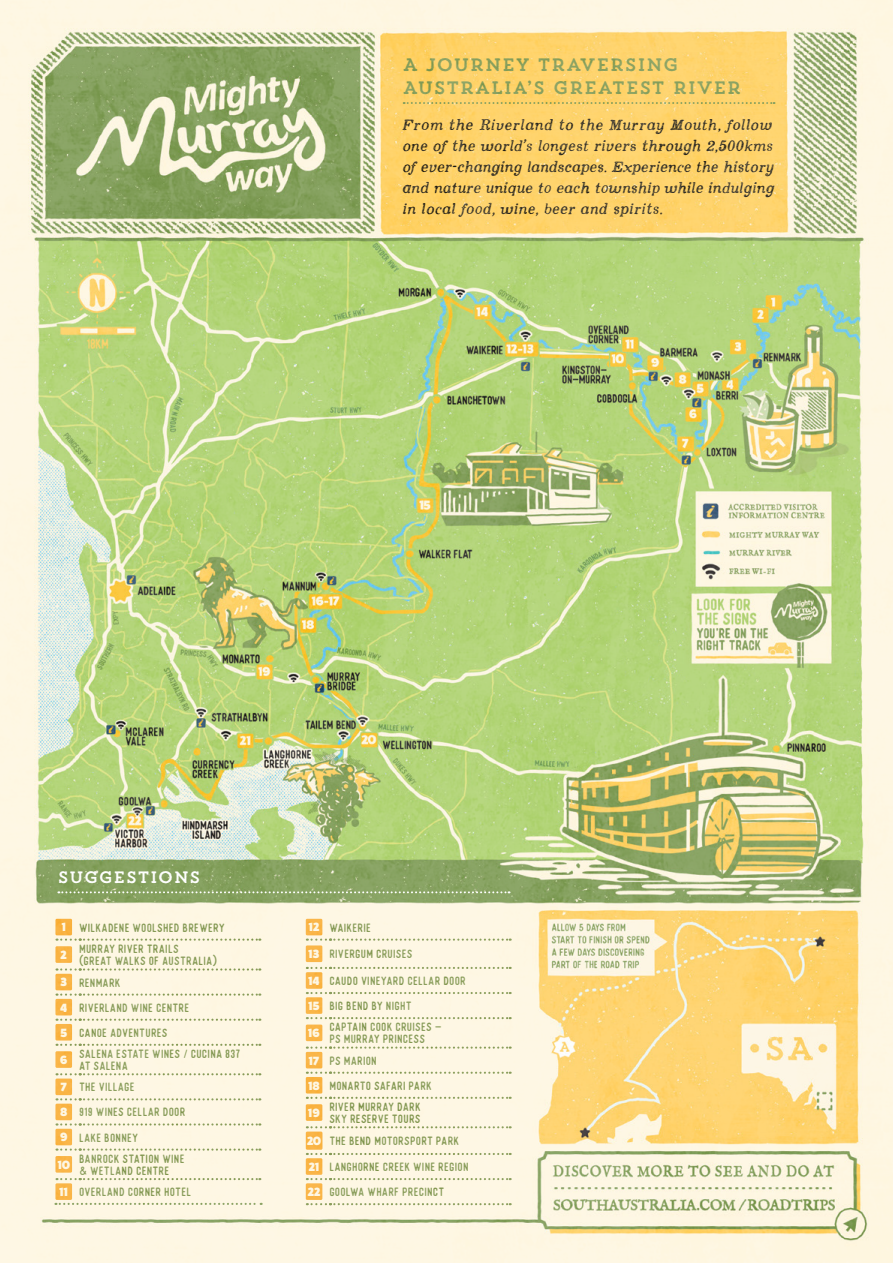
<style>
.page{position:relative;width:893px;height:1263px;background:#fff}
.page>*{position:absolute;margin:0;border:0;box-sizing:border-box;transform-origin:0 0}
.t1{font:18px/22.6px "Trend HM Slab One";letter-spacing:-.01em;color:#769247}
.t2{font:16.5px "Trend HM Slab One";letter-spacing:-.005em;color:#fff}
.t3{font:italic 300 15px/21px "Appareo";letter-spacing:.025em;color:#000}
.t4{font:12px/25px "Voster Typeface";letter-spacing:.02em;color:#769247}
.t5{font:800 12px "Fat Frank";color:#fff}
.s1{font-family:"Fat Frank";font-weight:800;color:#fff}
</style>
<div class="page">
<img style="left:0;top:0;width:893px;height:1263px">
<h1 class="t1" style="left:403px;top:53px;width:340px">A JOURNEY TRAVERSING<br>AUSTRALIA’S GREATEST RIVER</h1>
<p class="t3" style="left:403px;top:115px;width:373px">From the Riverland to the Murray Mouth, follow one of the world’s longest rivers through 2,500kms of ever-changing landscapes. Experience the history and nature unique to each township while indulging in local food, wine, beer and spirits.</p>
<h2 class="t2" style="left:57px;top:866px;width:145px">SUGGESTIONS</h2>
<p class="t4" style="left:62px;top:915px;width:165px"><span class="s1">1</span> WILKADENE WOOLSHED BREWERY</p>
<p class="t5" style="left:61px;top:948px;width:8px">2</p>
<p class="t4" style="left:80px;top:943px;width:140px;line-height:12px">MURRAY RIVER TRAILS<br>(GREAT WALKS OF AUSTRALIA)</p>
<p class="t4" style="left:60px;top:970px;width:131px"><span class="s1">3</span> RENMARK<br><span class="s1">4</span> RIVERLAND WINE CENTRE<br><span class="s1">5</span> CANOE ADVENTURES</p>
<p class="t5" style="left:60px;top:1053px;width:9px">6</p>
<p class="t4" style="left:80px;top:1048px;width:163px;line-height:12px">SALENA ESTATE WINES / CUCINA 837<br>AT SALENA</p>
<p class="t4" style="left:60px;top:1074px;width:128px"><span class="s1">7</span> THE VILLAGE<br><span class="s1">8</span> 919 WINES CELLAR DOOR<br><span class="s1">9</span> LAKE BONNEY</p>
<p class="t5" style="left:58px;top:1158px;width:14px">10</p>
<p class="t4" style="left:80px;top:1153px;width:107px;line-height:12px">BANROCK STATION WINE &amp; WETLAND CENTRE</p>
<p class="t4" style="left:60px;top:1179px;width:134px"><span class="s1">11</span> OVERLAND CORNER HOTEL</p>
<p class="t4" style="left:309px;top:915px;width:64px"><span class="s1">12</span> WAIKERIE</p>
<p class="t4" style="left:309px;top:941px;width:106px"><span class="s1">13</span> RIVERGUM CRUISES</p>
<p class="t4" style="left:309px;top:968px;width:160px"><span class="s1">14</span> CAUDO VINEYARD CELLAR DOOR<br><span class="s1">15</span> BIG BEND BY NIGHT</p>
<p class="t5" style="left:308px;top:1026px;width:13px">16</p>
<p class="t4" style="left:330px;top:1021px;width:114px;line-height:12px">CAPTAIN COOK CRUISES -<br>PS MURRAY PRINCESS</p>
<p class="t4" style="left:308px;top:1048px;width:126px"><span class="s1">17</span> PS MARION<br><span class="s1">18</span> MONARTO SAFARI PARK</p>
<p class="t5" style="left:308px;top:1106px;width:13px">19</p>
<p class="t4" style="left:330px;top:1101px;width:93px;line-height:12px">RIVER MURRAY DARK<br>SKY RESERVE TOURS</p>
<p class="t4" style="left:307px;top:1128px;width:163px;line-height:25.5px"><span class="s1">20</span> THE BEND MOTORSPORT PARK<br><span class="s1">21</span> LANGHORNE CREEK WINE REGION<br><span class="s1">22</span> GOOLWA WHARF PRECINCT</p>
</div>
